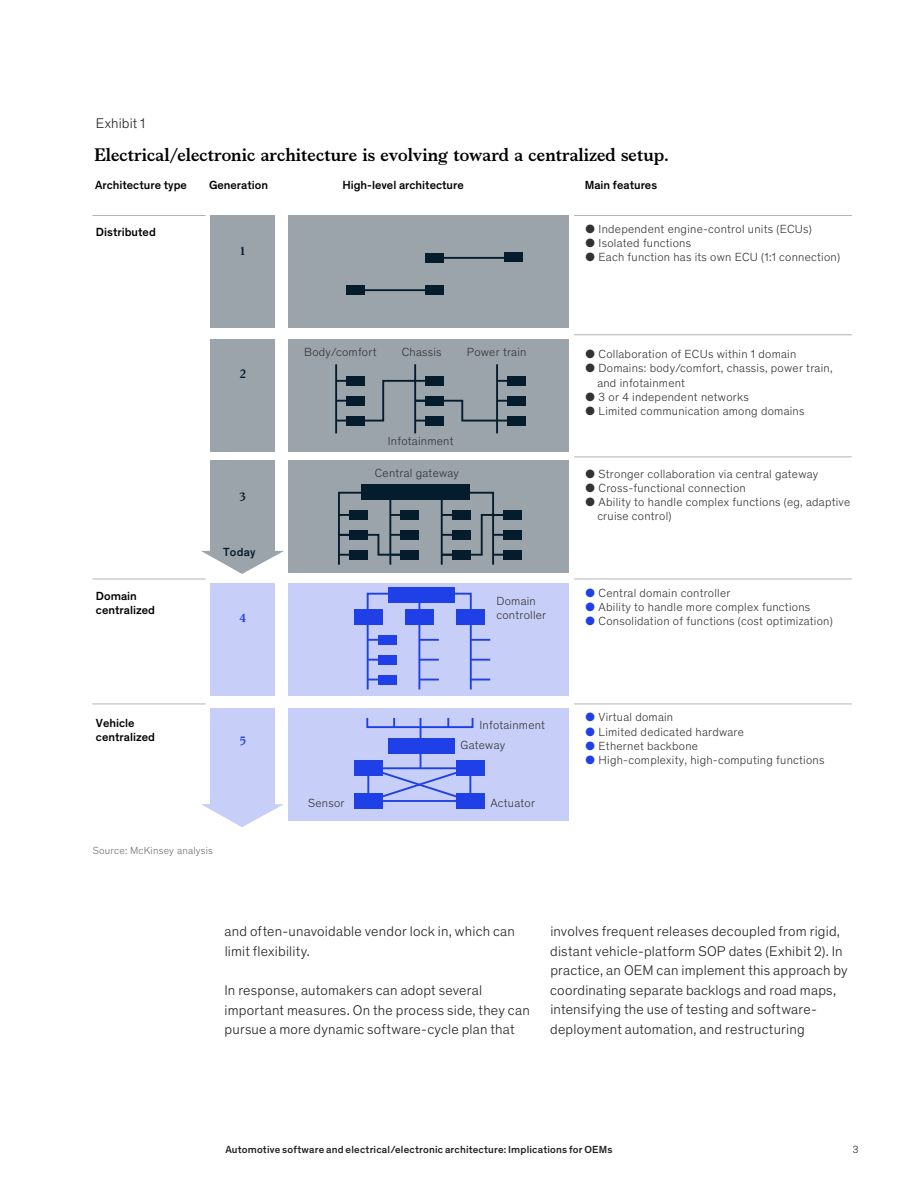
<style>
.page{position:relative;width:918px;height:1188px;background:#fff}
.page>*{position:absolute;margin:0;border:0;box-sizing:border-box;transform-origin:0 0}
.t1{font:700 18px "Bower";color:#000}
.Body_text{font:300 14.25px/19.5px "Theinhardt Pan";letter-spacing:.015em;color:#231f20}
.Exhibit_number{font:300 14.25px "Theinhardt Pan";letter-spacing:.01em;color:#231f20}
.t2{font:300 12px/14.2px "Theinhardt Pan";letter-spacing:.02em;color:#333}
.t3{font:500 12px/14.2px "Theinhardt Pan";color:#000}
.t4{font:500 12px "Theinhardt Pan";letter-spacing:.02em;color:#051c2c}
.t5{font:700 12px "Bower";color:#051c2c}
.t6{font:700 12px "Bower";color:#1f40e6}
.t7{font:500 10.5px "Theinhardt Pan";letter-spacing:.015em;color:#231f20}
.t8{font:300 10.5px "Theinhardt Pan";letter-spacing:.02em;color:#6d6f71}
.t9{font:300 10.5px "Theinhardt Pan";color:#231f20}
.s1{color:#1f40e6}
</style>
<div class="page">
<div style="left:288px;top:583px;width:280px;height:113px;background:#c7cff9"></div>
<div style="left:288px;top:708px;width:280px;height:113px;background:#c7cff9"></div>
<div style="left:288px;top:461px;width:280px;height:112px;background:#9ba4ab"></div>
<div style="left:288px;top:339px;width:280px;height:112px;background:#9ba4ab"></div>
<div style="left:288px;top:216px;width:280px;height:112px;background:#9ba4ab"></div>
<div style="left:210px;top:583px;width:65px;height:113px;background:#c7cff9"></div>
<div style="left:210px;top:708px;width:65px;height:99px;background:#c7cff9"></div>
<svg style="left:201px;top:804px;width:83px;height:23px"></svg>
<svg style="left:201px;top:551px;width:83px;height:23px"></svg>
<div style="left:210px;top:461px;width:65px;height:92px;background:#9ba4ab"></div>
<div style="left:210px;top:339px;width:65px;height:112px;background:#9ba4ab"></div>
<div style="left:210px;top:216px;width:65px;height:112px;background:#9ba4ab"></div>
<div style="left:347px;top:285px;width:18px;height:10px;background:#051c2c"></div>
<div style="left:426px;top:285px;width:18px;height:10px;background:#051c2c"></div>
<hr style="left:365px;top:289px;width:61px;height:2px;background:#051c2c">
<div style="left:426px;top:253px;width:18px;height:10px;background:#051c2c"></div>
<div style="left:504px;top:253px;width:18px;height:9px;background:#051c2c"></div>
<hr style="left:444px;top:257px;width:60px;height:2px;background:#051c2c">
<div style="left:347px;top:376px;width:18px;height:10px;background:#051c2c"></div>
<div style="left:347px;top:416px;width:18px;height:9px;background:#051c2c"></div>
<div style="left:426px;top:376px;width:18px;height:10px;background:#051c2c"></div>
<div style="left:426px;top:416px;width:18px;height:9px;background:#051c2c"></div>
<div style="left:508px;top:376px;width:18px;height:10px;background:#051c2c"></div>
<div style="left:508px;top:396px;width:18px;height:10px;background:#051c2c"></div>
<div style="left:508px;top:416px;width:18px;height:9px;background:#051c2c"></div>
<hr style="left:414px;top:364px;width:2px;height:69px;background:#051c2c">
<hr style="left:496px;top:364px;width:2px;height:69px;background:#051c2c">
<hr style="left:335px;top:364px;width:2px;height:69px;background:#051c2c">
<div style="left:401px;top:530px;width:18px;height:10px;background:#051c2c"></div>
<div style="left:401px;top:510px;width:18px;height:10px;background:#051c2c"></div>
<div style="left:361px;top:484px;width:108px;height:16px;background:#051c2c"></div>
<div style="left:366px;top:717px;width:108px;height:11px;border:2px solid #1f40e6"></div>
<div style="left:401px;top:550px;width:18px;height:10px;background:#051c2c"></div>
<div style="left:504px;top:510px;width:18px;height:10px;background:#051c2c"></div>
<div style="left:504px;top:530px;width:18px;height:10px;background:#051c2c"></div>
<div style="left:504px;top:550px;width:18px;height:10px;background:#051c2c"></div>
<svg style="left:440px;top:491px;width:64px;height:74px"></svg>
<hr style="left:493px;top:534px;width:20px;height:2px;background:#051c2c">
<hr style="left:493px;top:554px;width:20px;height:2px;background:#051c2c">
<svg style="left:335px;top:379px;width:173px;height:43px"></svg>
<svg style="left:338px;top:491px;width:63px;height:74px"></svg>
<svg style="left:366px;top:592px;width:30px;height:98px"></svg>
<div style="left:405px;top:609px;width:29px;height:16px;background:#1f40e6"></div>
<div style="left:354px;top:609px;width:29px;height:16px;background:#1f40e6"></div>
<div style="left:388px;top:587px;width:66px;height:15px;background:#1f40e6"></div>
<div style="left:354px;top:760px;width:29px;height:16px;background:#1f40e6"></div>
<div style="left:456px;top:760px;width:29px;height:16px;background:#1f40e6"></div>
<div style="left:354px;top:793px;width:29px;height:16px;background:#1f40e6"></div>
<div style="left:456px;top:793px;width:29px;height:16px;background:#1f40e6"></div>
<div style="left:388px;top:738px;width:66px;height:16px;background:#1f40e6"></div>
<hr style="left:418px;top:594px;width:2px;height:96px;background:#1f40e6">
<svg style="left:419px;top:592px;width:71px;height:98px"></svg>
<hr style="left:574px;top:215px;width:278px;height:1px;background:#b3b3b3">
<hr style="left:574px;top:335px;width:278px;height:1px;background:#b3b3b3">
<hr style="left:574px;top:457px;width:278px;height:1px;background:#b3b3b3">
<hr style="left:574px;top:579px;width:278px;height:1px;background:#b3b3b3">
<hr style="left:574px;top:704px;width:278px;height:1px;background:#b3b3b3">
<hr style="left:92px;top:215px;width:114px;height:1px;background:#b3b3b3">
<hr style="left:92px;top:579px;width:114px;height:1px;background:#b3b3b3">
<hr style="left:92px;top:704px;width:114px;height:1px;background:#b3b3b3">
<svg style="left:367px;top:766px;width:105px;height:36px"></svg>
<hr style="left:420px;top:727px;width:1px;height:41px;background:#1f40e6">
<svg style="left:447px;top:718px;width:2px;height:9px"></svg>
<svg style="left:393px;top:718px;width:2px;height:9px"></svg>
<p class="Exhibit_number" style="left:96px;top:114px;width:51px">Exhibit 1</p>
<p class="t1" style="left:94px;top:141px;width:576px">Electrical/electronic architecture is evolving toward a centralized setup.</p>
<p class="t3" style="left:585px;top:177px;width:74px">Main features</p>
<p class="t3" style="left:96px;top:224px;width:61px">Distributed</p>
<p class="t3" style="left:95px;top:177px;width:93px">Architecture type</p>
<p class="t3" style="left:209px;top:177px;width:61px">Generation</p>
<p class="t3" style="left:342px;top:177px;width:123px">High-level architecture</p>
<p class="t2" style="left:585px;top:221px;width:228px">● Independent engine-control units (ECUs)</p>
<p class="t2" style="left:585px;top:235px;width:107px">● Isolated functions</p>
<p class="t2" style="left:585px;top:250px;width:256px">● Each function has its own ECU (1:1 connection)</p>
<p class="t5" style="left:241px;top:242px;width:6px">1</p>
<p class="t3" style="left:96px;top:588px;width:61px">Domain centralized</p>
<p class="t5" style="left:240px;top:366px;width:8px">2</p>
<p class="t5" style="left:240px;top:488px;width:8px">3</p>
<p class="t4" style="left:223px;top:543px;width:34px">Today</p>
<p class="t6" style="left:240px;top:609px;width:8px">4</p>
<p class="t2" style="left:402px;top:344px;width:41px">Chassis</p>
<p class="t2" style="left:304px;top:344px;width:74px">Body/comfort</p>
<p class="t2" style="left:467px;top:344px;width:61px">Power train</p>
<p class="t2" style="left:388px;top:433px;width:67px">Infotainment</p>
<p class="t2" style="left:375px;top:465px;width:86px">Central gateway</p>
<p class="t2" style="left:496px;top:593px;width:51px">Domain controller</p>
<p class="t2" style="left:585px;top:346px;width:212px">● Collaboration of ECUs within 1 domain</p>
<p class="t2" style="left:597px;top:361px;width:237px;text-indent:-12px">● Domains: body/comfort, chassis, power train, and infotainment</p>
<p class="t2" style="left:585px;top:389px;width:165px">● 3 or 4 independent networks</p>
<p class="t2" style="left:585px;top:403px;width:221px">● Limited communication among domains</p>
<p class="t2" style="left:585px;top:466px;width:235px">● Stronger collaboration via central gateway</p>
<p class="t2" style="left:585px;top:480px;width:162px">● Cross-functional connection</p>
<p class="t2" style="left:597px;top:494px;width:255px;text-indent:-12px">● Ability to handle complex functions (eg, adaptive cruise control)</p>
<p class="t2" style="left:585px;top:585px;width:147px"><span class="s1">●</span> Central domain controller</p>
<p class="t2" style="left:585px;top:599px;width:226px"><span class="s1">●</span> Ability to handle more complex functions</p>
<p class="t2" style="left:585px;top:613px;width:249px"><span class="s1">●</span> Consolidation of functions (cost optimization)</p>
<p class="t3" style="left:96px;top:715px;width:61px">Vehicle centralized</p>
<p class="t6" style="left:240px;top:732px;width:8px">5</p>
<p class="t8" style="left:93px;top:844px;width:122px">Source: McKinsey analysis</p>
<p class="t2" style="left:479px;top:717px;width:67px">Infotainment</p>
<p class="t2" style="left:461px;top:737px;width:46px">Gateway</p>
<p class="t2" style="left:308px;top:795px;width:38px">Sensor</p>
<p class="t2" style="left:490px;top:795px;width:46px">Actuator</p>
<p class="t2" style="left:585px;top:710px;width:89px"><span class="s1">●</span> Virtual domain</p>
<p class="t2" style="left:585px;top:724px;width:160px"><span class="s1">●</span> Limited dedicated hardware</p>
<p class="t2" style="left:585px;top:738px;width:114px"><span class="s1">●</span> Ethernet backbone</p>
<p class="t2" style="left:585px;top:752px;width:241px"><span class="s1">●</span> High-complexity, high-computing functions</p>
<p class="Body_text" style="left:224px;top:921px;width:292px">and often-unavoidable vendor lock in, which can limit flexibility.</p>
<p class="Body_text" style="left:224px;top:980px;width:307px">In response, automakers can adopt several important measures. On the process side, they can pursue a more dynamic software-cycle plan that</p>
<p class="Body_text" style="left:550px;top:921px;width:299px">involves frequent releases decoupled from rigid, distant vehicle-platform SOP dates (Exhibit 2). In practice, an OEM can implement this approach by coordinating separate backlogs and road maps, intensifying the use of testing and software&shy;deployment automation, and restructuring</p>
<p class="t7" style="left:225px;top:1142px;width:389px">Automotive software and electrical/electronic architecture: Implications for OEMs</p>
<p class="t9" style="left:853px;top:1142px;width:7px">3</p>
</div>
